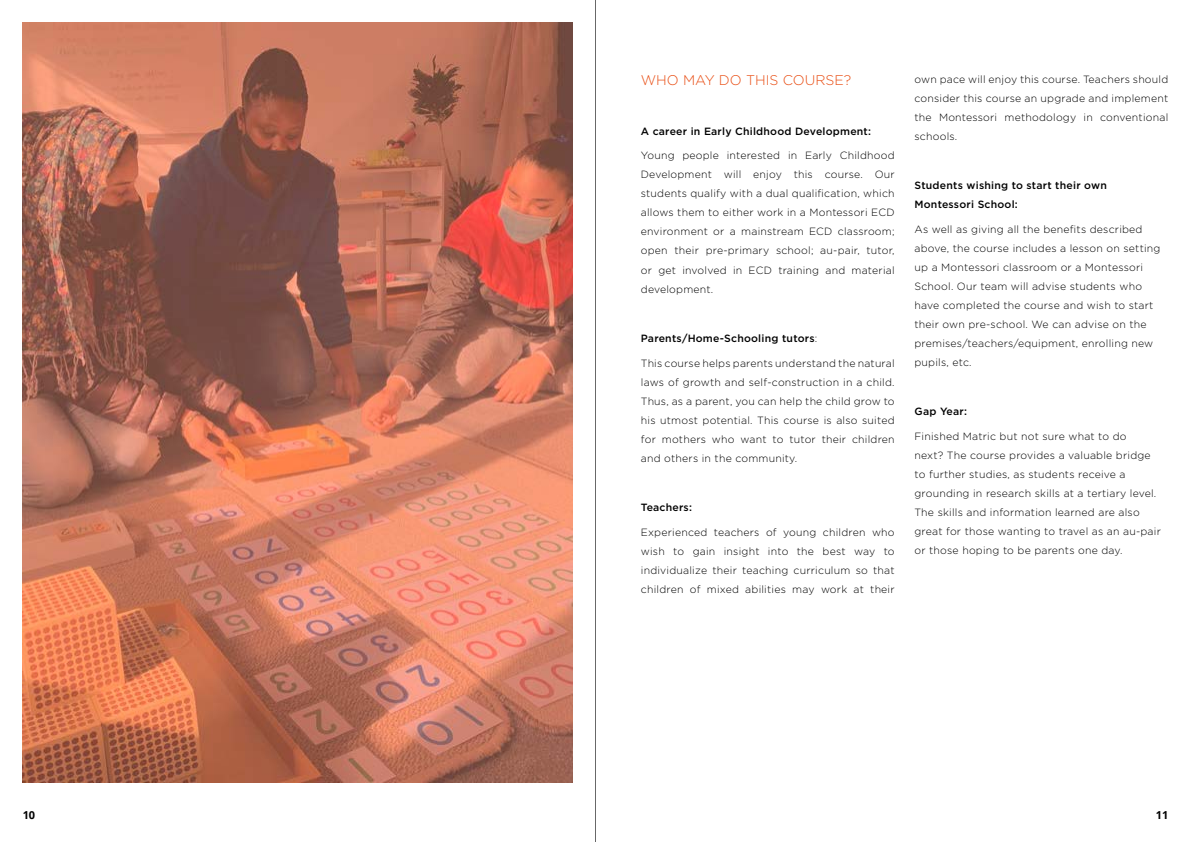
<style>
.page{position:relative;width:1191px;height:842px;background:#fff}
.page>*{position:absolute;margin:0;border:0;box-sizing:border-box;transform-origin:0 0}
.t1{font:300 14px "Gotham";color:#e94e14}
.t2{font:700 11px "Open Sans";color:#000}
.t3{font:300 10.5px/19px "Gotham";letter-spacing:.02em;color:#000;text-align:justify}
.t4{font:500 10.5px/19px "Gotham";letter-spacing:.02em;color:#000}
.s1{font-weight:300}
</style>
<div class="page">
<img style="left:23px;top:23px;width:550px;height:759px">
<hr style="left:595px;top:0;width:1px;height:842px;background:#000">
<h1 class="t1" style="left:641px;top:72px;width:212px">WHO MAY DO THIS COURSE?</h1>
<p class="t4" style="left:641px;top:121px;width:232px">A career in Early Childhood Development:</p>
<p class="t3" style="left:641px;top:146px;width:255px">Young people interested in Early Childhood Development will enjoy this course. Our students qualify with a dual qualification, which allows them to either work in a Montessori ECD environment or a mainstream ECD classroom; open their pre-primary school; au-pair, tutor, or get involved in ECD training and material development.</p>
<p class="t4" style="left:641px;top:328px;width:178px">Parents/Home-Schooling tutors<span class="s1">:</span></p>
<p class="t3" style="left:641px;top:353px;width:255px">This course helps parents understand the natural laws of growth and self-construction in a child.<br>Thus, as a parent, you can help the child grow to his utmost potential. This course is also suited for mothers who want to tutor their children and others in the community.</p>
<p class="t4" style="left:641px;top:497px;width:53px">Teachers:</p>
<p class="t3" style="left:641px;top:522px;width:255px">Experienced teachers of young children who wish to gain insight into the best way to individualize their teaching curriculum so that children of mixed abilities may work at their</p>
<p class="t3" style="left:914px;top:69px;width:255px">own pace will enjoy this course. Teachers should consider this course an upgrade and implement the Montessori methodology in conventional schools.</p>
<p class="t4" style="left:914px;top:176px;width:194px">Students wishing to start their own<br>Montessori School:</p>
<p class="t3" style="left:914px;top:219px;width:247px;text-align:left">As well as giving all the benefits described above, the course includes a lesson on setting up a Montessori classroom or a Montessori School. Our team will advise students who have completed the course and wish to start their own pre-school. We can advise on the premises/teachers/equipment, enrolling new pupils, etc.</p>
<p class="t4" style="left:914px;top:402px;width:54px">Gap Year:</p>
<p class="t3" style="left:914px;top:426px;width:248px;text-align:left">Finished Matric but not sure what to do<br>next? The course provides a valuable bridge to further studies, as students receive a grounding in research skills at a tertiary level.<br>The skills and information learned are also great for those wanting to travel as an au-pair or those hoping to be parents one day.</p>
<p class="t2" style="left:23px;top:807px;width:14px">10</p>
<p class="t2" style="left:1155px;top:807px;width:14px">11</p>
</div>
